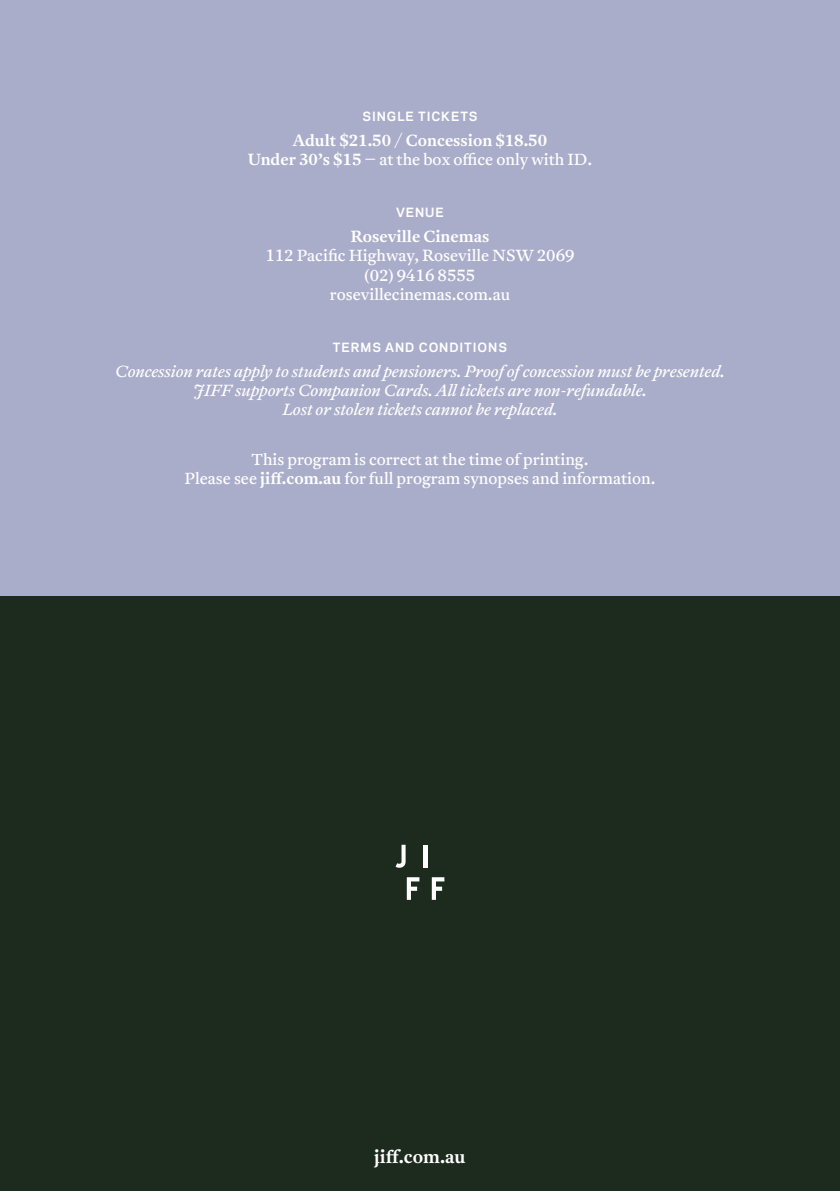
<style>
.page{position:relative;width:840px;height:1191px;background:#fff}
.page>*{position:absolute;margin:0;border:0;box-sizing:border-box;transform-origin:0 0}
.t1{font:600 18px "Antwerp";color:#fff}
.t2{font:16px/19.2px "Antwerp";color:#fff;text-align:center}
.t3{font:italic 16px/19.2px "Antwerp";color:#fff;text-align:center}
.t4{font:600 16px/19.2px "Antwerp";color:#fff;text-align:center}
.Event_Headings___Mel{font:700 12px "Galaxie Polaris";letter-spacing:.075em;color:#fff}
.s1{font-weight:400}
.s2{font-weight:600}
</style>
<div class="page">
<div style="left:0;top:595px;width:839px;height:596px;background:#1d2b1f"></div>
<div style="left:0;top:0;width:839px;height:595px;background:#aaadca"></div>
<hr style="left:423px;top:844px;width:4px;height:23px;background:#fff">
<svg style="left:431px;top:877px;width:13px;height:23px"></svg>
<svg style="left:406px;top:877px;width:13px;height:23px"></svg>
<svg style="left:395px;top:844px;width:10px;height:23px"></svg>
<p class="Event_Headings___Mel" style="left:362px;top:107px;width:116px">SINGLE TICKETS</p>
<p class="t4" style="left:248px;top:131px;width:346px">Adult $21.50 / Concession $18.50<br>Under 30’s $15 <span class="s1">– at the box office only with ID.</span></p>
<p class="Event_Headings___Mel" style="left:396px;top:203px;width:49px">VENUE</p>
<p class="t2" style="left:265px;top:227px;width:310px"><span class="s2">Roseville Cinemas<br></span>112 Pacific Highway, Roseville NSW 2069 (02) 9416 8555<br>rosevillecinemas.com.au</p>
<p class="Event_Headings___Mel" style="left:333px;top:338px;width:175px">TERMS AND CONDITIONS</p>
<p class="t3" style="left:115px;top:362px;width:611px">Concession rates apply to students and pensioners. Proof of concession must be presented.<br>JIFF supports Companion Cards. All tickets are non-refundable.<br>Lost or stolen tickets cannot be replaced.</p>
<p class="t2" style="left:184px;top:450px;width:472px">This program is correct at the time of printing.<br>Please see <span class="s2">jiff.com.au</span> for full program synopses and information.</p>
<p class="t1" style="left:374px;top:1144px;width:93px">jiff.com.au</p>
</div>
